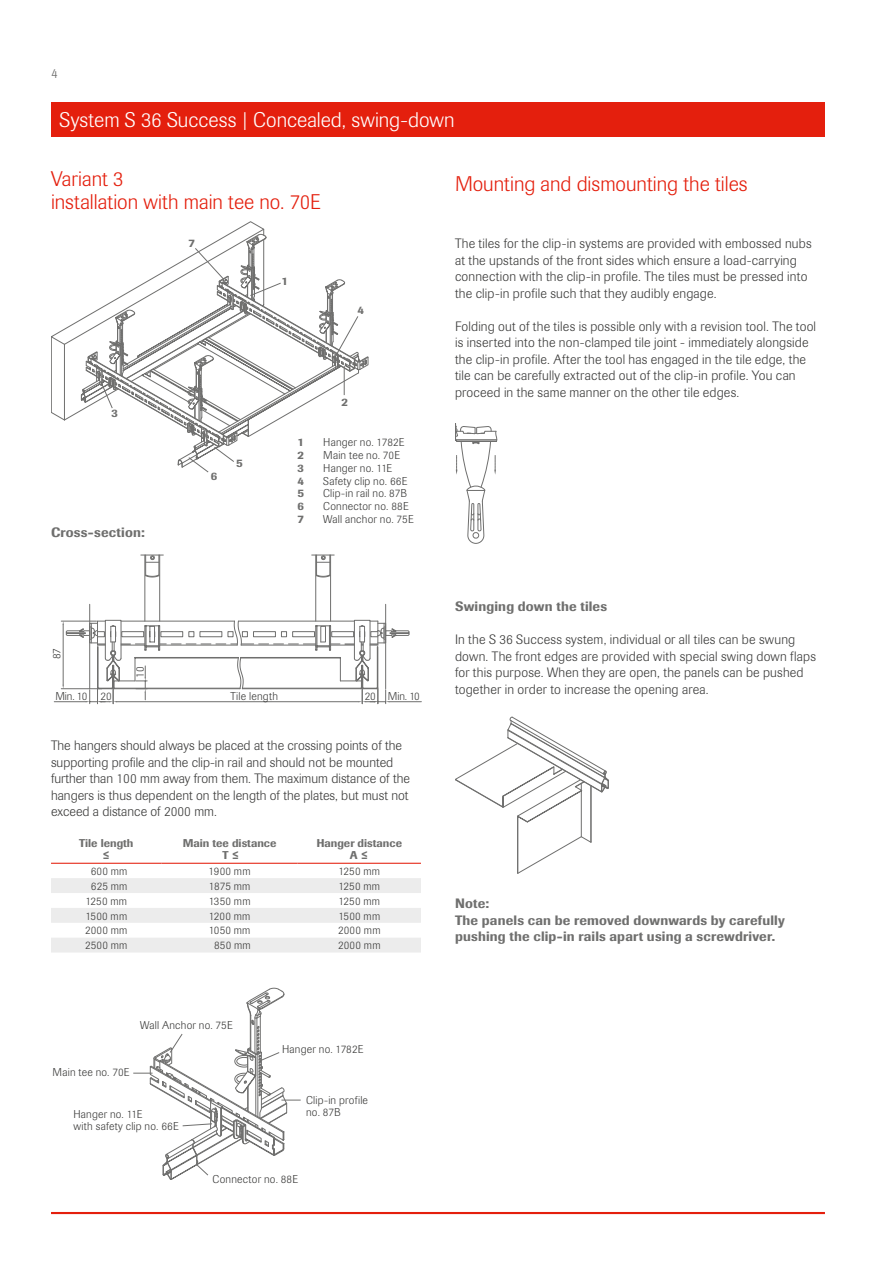
<style>
.page{position:relative;width:893px;height:1263px;background:#fff}
.page>*{position:absolute;margin:0;border:0;box-sizing:border-box;transform-origin:0 0}
.t1{font:300 21px/23.1px "Imago Pro";color:#e41f0d}
.t2{font:300 21px "Imago Pro";color:#fff}
.t3{font:300 13.5px/16.5px "Imago Pro";letter-spacing:.01em;color:#3b3b3a}
.t4{font:500 13.5px/16.5px "Imago Pro";letter-spacing:.01em;color:#6f6f6e}
.t5{font:300 13.5px "Imago Pro";color:#6f6f6e}
.t6{font:300 11.25px "Imago Pro";letter-spacing:.015em;color:#3b3b3a}
.t7{font:500 11.25px/12.3px "Imago Pro";color:#6f6f6e;text-align:center}
</style>
<div class="page">
<div style="left:51px;top:102px;width:774px;height:34px;background:#e41f0d"></div>
<svg style="left:455px;top:423px;width:42px;height:121px"></svg>
<svg style="left:455px;top:716px;width:154px;height:158px"></svg>
<hr style="left:51px;top:1212px;width:774px;height:2px;background:#e41f0d">
<svg style="left:51px;top:221px;width:317px;height:252px"></svg>
<svg style="left:51px;top:878px;width:370px;height:74px"></svg>
<hr style="left:51px;top:863px;width:111px;height:1px;background:#e41f0d">
<hr style="left:162px;top:863px;width:136px;height:1px;background:#e41f0d">
<hr style="left:298px;top:863px;width:123px;height:1px;background:#e41f0d">
<hr style="left:159px;top:555px;width:1px;height:66px;background:#6f6f6e">
<hr style="left:145px;top:555px;width:1px;height:66px;background:#6f6f6e">
<svg style="left:141px;top:555px;width:22px;height:23px"></svg>
<hr style="left:330px;top:555px;width:1px;height:66px;background:#6f6f6e">
<hr style="left:315px;top:555px;width:1px;height:66px;background:#6f6f6e">
<svg style="left:312px;top:555px;width:22px;height:23px"></svg>
<hr style="left:89px;top:604px;width:1px;height:85px;background:#6f6f6e">
<hr style="left:385px;top:604px;width:1px;height:85px;background:#6f6f6e">
<hr style="left:54px;top:701px;width:32px;height:1px;background:#6f6f6e">
<hr style="left:61px;top:688px;width:41px;height:1px;background:#6f6f6e">
<hr style="left:61px;top:621px;width:36px;height:1px;background:#6f6f6e">
<hr style="left:390px;top:701px;width:31px;height:1px;background:#6f6f6e">
<svg style="left:63px;top:620px;width:347px;height:84px"></svg>
<svg style="left:133px;top:987px;width:168px;height:193px"></svg>
<p class="t5" style="left:51px;top:65px;width:8px">4</p>
<h1 class="t2" style="left:60px;top:106px;width:397px">System S 36 Success | Concealed, swing-down</h1>
<h1 class="t1" style="left:51px;top:167px;width:271px">Variant 3<br>installation with main tee no. 70E</h1>
<p class="t7" style="left:189px;top:236px;width:8px">7</p>
<p class="t7" style="left:111px;top:407px;width:8px">3</p>
<p class="t4" style="left:51px;top:524px;width:95px">Cross-section:</p>
<p class="t6" style="left:49px;top:659px;width:13px;rotate:-90deg">87</p>
<p class="t6" style="left:133px;top:678px;width:13px;rotate:-90deg">10</p>
<p class="t7" style="left:211px;top:469px;width:8px">6</p>
<p class="t7" style="left:236px;top:457px;width:8px">5</p>
<p class="t7" style="left:281px;top:275px;width:8px">1</p>
<p class="t7" style="left:358px;top:304px;width:8px">4</p>
<p class="t7" style="left:341px;top:395px;width:8px">2</p>
<p class="t7" style="left:298px;top:436px;width:8px">1</p>
<p class="t6" style="left:323px;top:435px;width:83px">Hanger no. 1782E</p>
<p class="t7" style="left:298px;top:449px;width:8px">2</p>
<p class="t6" style="left:323px;top:448px;width:78px">Main tee no. 70E</p>
<p class="t7" style="left:298px;top:462px;width:8px">3</p>
<p class="t6" style="left:323px;top:461px;width:70px">Hanger no. 11E</p>
<p class="t7" style="left:298px;top:474px;width:8px">4</p>
<p class="t6" style="left:323px;top:473px;width:86px">Safety clip no. 66E</p>
<p class="t7" style="left:298px;top:487px;width:8px">5</p>
<p class="t6" style="left:323px;top:486px;width:85px">Clip-in rail no. 87B</p>
<p class="t7" style="left:298px;top:500px;width:8px">6</p>
<p class="t6" style="left:323px;top:499px;width:87px">Connector no. 88E</p>
<p class="t7" style="left:298px;top:513px;width:8px">7</p>
<p class="t6" style="left:323px;top:512px;width:92px">Wall anchor no. 75E</p>
<p class="t6" style="left:55px;top:688px;width:58px">Min. 10 20</p>
<p class="t6" style="left:230px;top:688px;width:49px">Tile length</p>
<p class="t6" style="left:365px;top:688px;width:57px">20 Min. 10</p>
<p class="t3" style="left:51px;top:737px;width:360px">The hangers should always be placed at the crossing points of the supporting profile and the clip-in rail and should not be mounted further than 100 mm away from them. The maximum distance of the hangers is thus dependent on the length of the plates, but must not exceed a distance of 2000 mm.</p>
<p class="t7" style="left:79px;top:836px;width:56px">Tile length ≤</p>
<p class="t7" style="left:183px;top:836px;width:95px">Main tee distance<br>T ≤</p>
<p class="t7" style="left:317px;top:836px;width:87px">Hanger distance<br>A ≤</p>
<p class="t6" style="left:91px;top:864px;width:38px">600 mm</p>
<p class="t6" style="left:209px;top:864px;width:43px">1900 mm</p>
<p class="t6" style="left:339px;top:864px;width:43px">1250 mm</p>
<p class="t6" style="left:91px;top:878px;width:38px">625 mm</p>
<p class="t6" style="left:209px;top:878px;width:43px">1875 mm</p>
<p class="t6" style="left:339px;top:878px;width:43px">1250 mm</p>
<p class="t6" style="left:86px;top:893px;width:43px">1250 mm</p>
<p class="t6" style="left:209px;top:893px;width:43px">1350 mm</p>
<p class="t6" style="left:339px;top:893px;width:43px">1250 mm</p>
<p class="t6" style="left:85px;top:908px;width:43px">1500 mm</p>
<p class="t6" style="left:209px;top:908px;width:43px">1200 mm</p>
<p class="t6" style="left:338px;top:908px;width:43px">1500 mm</p>
<p class="t6" style="left:85px;top:923px;width:44px">2000 mm</p>
<p class="t6" style="left:209px;top:923px;width:43px">1050 mm</p>
<p class="t6" style="left:338px;top:923px;width:44px">2000 mm</p>
<p class="t6" style="left:85px;top:938px;width:44px">2500 mm</p>
<p class="t6" style="left:214px;top:938px;width:38px">850 mm</p>
<p class="t6" style="left:338px;top:938px;width:44px">2000 mm</p>
<p class="t6" style="left:140px;top:1017px;width:94px">Wall Anchor no. 75E</p>
<p class="t6" style="left:53px;top:1064px;width:78px">Main tee no. 70E</p>
<p class="t6" style="left:282px;top:1041px;width:83px">Hanger no. 1782E</p>
<p class="t6" style="left:306px;top:1092px;width:63px">Clip-in profile</p>
<p class="t6" style="left:73px;top:1106px;width:70px">Hanger no. 11E</p>
<p class="t6" style="left:306px;top:1105px;width:36px">no. 87B</p>
<p class="t6" style="left:73px;top:1119px;width:107px">with safety clip no. 66E</p>
<p class="t6" style="left:213px;top:1172px;width:87px">Connector no. 88E</p>
<h1 class="t1" style="left:455px;top:171px;width:294px">Mounting and dismounting the tiles</h1>
<p class="t3" style="left:455px;top:235px;width:358px">The tiles for the clip-in systems are provided with embossed nubs at the upstands of the front sides which ensure a load-carrying connection with the clip-in profile. The tiles must be pressed into the clip-in profile such that they audibly engage.</p>
<p class="t3" style="left:455px;top:318px;width:363px">Folding out of the tiles is possible only with a revision tool. The tool is inserted into the non-clamped tile joint - immediately alongside the clip-in profile. After the tool has engaged in the tile edge, the tile can be carefully extracted out of the clip-in profile. You can proceed in the same manner on the other tile edges.</p>
<p class="t4" style="left:455px;top:598px;width:154px">Swinging down the tiles</p>
<p class="t3" style="left:455px;top:631px;width:363px">In the S 36 Success system, individual or all tiles can be swung down. The front edges are provided with special swing down flaps for this purpose. When they are open, the panels can be pushed together in order to increase the opening area.</p>
<p class="t4" style="left:455px;top:895px;width:331px">Note:<br>The panels can be removed downwards by carefully pushing the clip-in rails apart using a screwdriver.</p>
</div>
